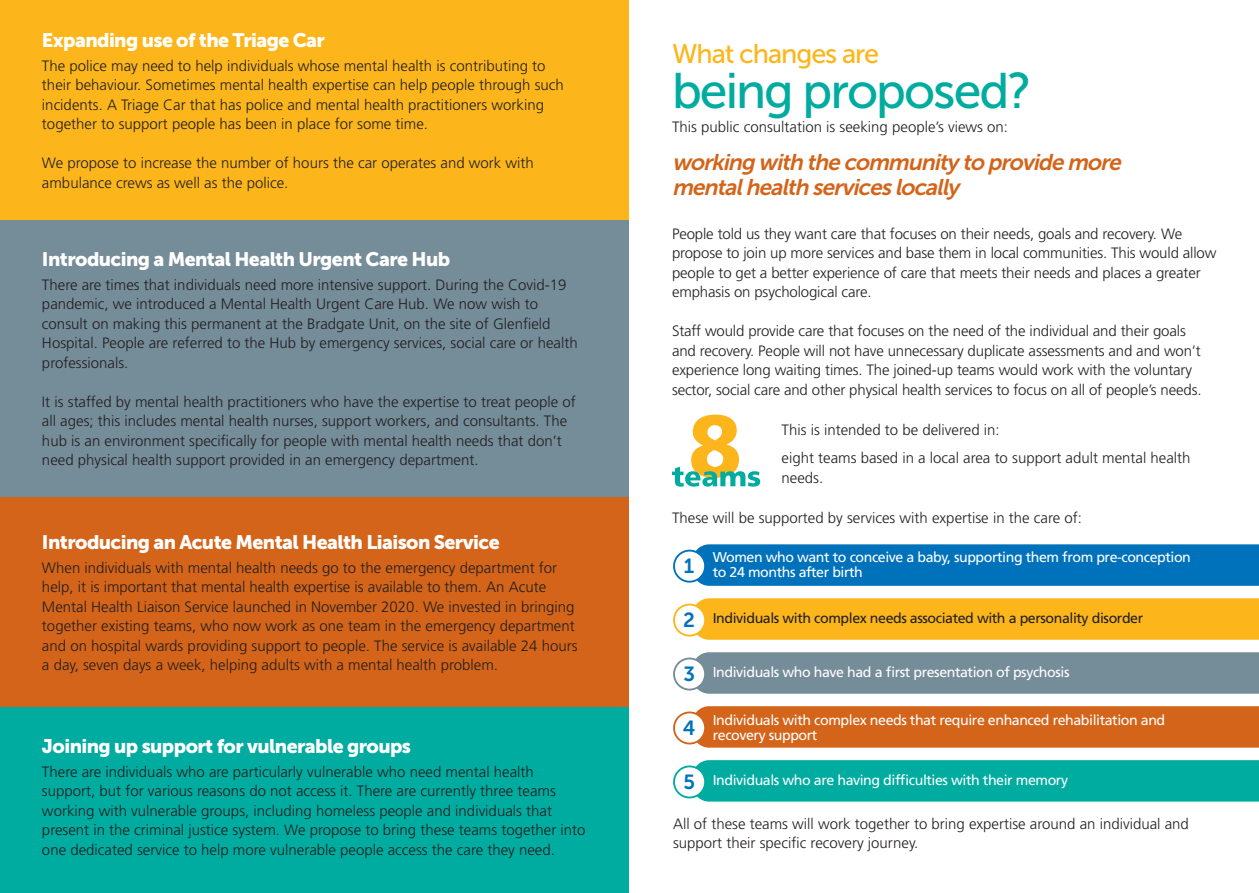
<style>
.page{position:relative;width:1259px;height:893px;background:#fff}
.page>*{position:absolute;margin:0;border:0;box-sizing:border-box;transform-origin:0 0}
.t1{font:49.95px "Museo Sans 500";letter-spacing:-.04em;color:#00aca0}
.t2{font:27px "Museo Sans 500";letter-spacing:-.04em;color:#fcb61c}
.t3{font:italic 22.65px/24.8px "Museo Sans 700";color:#d3641a}
.t4{font:20.4px "Museo Sans 700";color:#0072bc}
.t5{font:19.5px "Museo Sans 900";letter-spacing:-.03em;color:#fff}
.t6{font:300 15px/19.5px "Frutiger LT Std";color:#231f20}
.t7{font:14.1px/15px "Frutiger LT Std";letter-spacing:-.03em;color:#fff}
.t8{font:14.1px "Frutiger LT Std";letter-spacing:-.03em;color:#231f20}
.s1{font-family:"Museo Sans 700";font-size:20.4px;color:#0072bc}
</style>
<div class="page">
<div style="left:0;top:0;width:629px;height:220px;background:#fcb61c"></div>
<div style="left:0;top:707px;width:629px;height:186px;background:#00aca0"></div>
<div style="left:0;top:220px;width:629px;height:278px;background:#758c99"></div>
<div style="left:0;top:498px;width:629px;height:209px;background:#d3641a"></div>
<svg style="left:672px;top:415px;width:88px;height:72px"></svg>
<div style="left:694px;top:544px;width:565px;height:42px;background:#0072bc"></div>
<div style="left:674px;top:551px;width:31px;height:31px;background:#fff;border-radius:50%"></div>
<div style="left:673px;top:550px;width:33px;height:33px;border:2px solid #0072bc;border-radius:50%"></div>
<div style="left:692px;top:598px;width:567px;height:42px;background:#fcb61c"></div>
<div style="left:674px;top:604px;width:31px;height:32px;background:#fff;border-radius:50%"></div>
<div style="left:673px;top:604px;width:33px;height:33px;border:2px solid #fcb61c;border-radius:50%"></div>
<div style="left:692px;top:652px;width:567px;height:42px;background:#758c99"></div>
<div style="left:674px;top:658px;width:31px;height:32px;background:#fff;border-radius:50%"></div>
<div style="left:673px;top:658px;width:33px;height:32px;border:2px solid #758c99;border-radius:50%"></div>
<div style="left:692px;top:706px;width:567px;height:42px;background:#d3641a"></div>
<div style="left:674px;top:712px;width:31px;height:31px;background:#fff;border-radius:50%"></div>
<div style="left:673px;top:711px;width:33px;height:33px;border:2px solid #d3641a;border-radius:50%"></div>
<div style="left:692px;top:760px;width:567px;height:42px;background:#00aca0"></div>
<div style="left:674px;top:766px;width:31px;height:31px;background:#fff;border-radius:50%"></div>
<div style="left:673px;top:765px;width:33px;height:33px;border:2px solid #00aca0;border-radius:50%"></div>
<h3 class="t5" style="left:42px;top:29px;width:284px">Expanding use of the Triage Car</h3>
<p class="t6" style="left:42px;top:56px;width:523px">The police may need to help individuals whose mental health is contributing to their behaviour. Sometimes mental health expertise can help people through such incidents. A Triage Car that has police and mental health practitioners working together to support people has been in place for some time.</p>
<p class="t6" style="left:42px;top:154px;width:493px">We propose to increase the number of hours the car operates and work with ambulance crews as well as the police.</p>
<h3 class="t5" style="left:42px;top:248px;width:410px">Introducing a Mental Health Urgent Care Hub</h3>
<p class="t6" style="left:42px;top:275px;width:537px">There are times that individuals need more intensive support. During the Covid-19 pandemic, we introduced a Mental Health Urgent Care Hub. We now wish to consult on making this permanent at the Bradgate Unit, on the site of Glenfield Hospital. People are referred to the Hub by emergency services, social care or health professionals.</p>
<p class="t6" style="left:42px;top:392px;width:535px">It is staffed by mental health practitioners who have the expertise to treat people of all ages; this includes mental health nurses, support workers, and consultants. The hub is an environment specifically for people with mental health needs that don’t need physical health support provided in an emergency department.</p>
<h3 class="t5" style="left:42px;top:531px;width:459px">Introducing an Acute Mental Health Liaison Service</h3>
<p class="t6" style="left:42px;top:558px;width:537px">When individuals with mental health needs go to the emergency department for help, it is important that mental health expertise is available to them. An Acute Mental Health Liaison Service launched in November 2020. We invested in bringing together existing teams, who now work as one team in the emergency department and on hospital wards providing support to people. The service is available 24 hours a day, seven days a week, helping adults with a mental health problem.</p>
<h3 class="t5" style="left:42px;top:735px;width:371px">Joining up support for vulnerable groups</h3>
<p class="t6" style="left:42px;top:762px;width:545px">There are individuals who are particularly vulnerable who need mental health support, but for various reasons do not access it. There are currently three teams working with vulnerable groups, including homeless people and individuals that present in the criminal justice system. We propose to bring these teams together into one dedicated service to help more vulnerable people access the care they need.</p>
<h2 class="t2" style="left:672px;top:39px;width:209px">What changes are</h2>
<h1 class="t1" style="left:672px;top:63px;width:361px">being proposed?</h1>
<p class="t6" style="left:672px;top:118px;width:337px">This public consultation is seeking people’s views on:</p>
<h3 class="t3" style="left:672px;top:150px;width:456px">working with the community to provide more mentalhealth serviceslocally</h3>
<p class="t6" style="left:672px;top:224px;width:546px">People told us they want care that focuses on their needs, goals and recovery. We propose to join up more services and base them in local communities. This would allow people to get a better experience of care that meets their needs and places a greater emphasis on psychological care.</p>
<p class="t6" style="left:672px;top:321px;width:531px">Staff would provide care that focuses on the need of the individual and their goals and recovery. People will not have unnecessary duplicate assessments and and won’t experience long waiting times. The joined-up teams would work with the voluntary sector, social care and other physical health services to focus on all of people’s needs.</p>
<p class="t6" style="left:781px;top:416px;width:410px;line-height:28px">This is intended to be delivered in:<br>eight teams based in a local area to support adult mental health</p>
<p class="t6" style="left:781px;top:468px;width:43px">needs.</p>
<p class="t6" style="left:672px;top:509px;width:411px">These will be supported by services with expertise in the care of:</p>
<h3 class="t4" style="left:684px;top:555px;width:12px">1</h3>
<p class="t7" style="left:713px;top:549px;width:479px">Women who want to conceive a baby, supporting them from pre-conception to 24 months after birth</p>
<p class="t8" style="left:683px;top:610px;width:461px"><span class="s1">2</span> Individuals with complex needs associated with a personality disorder</p>
<p class="t7" style="left:683px;top:665px;width:388px"><span class="s1">3</span> Individuals who have had a first presentation of psychosis</p>
<h3 class="t4" style="left:683px;top:716px;width:14px">4</h3>
<p class="t7" style="left:713px;top:712px;width:454px">Individuals with complex needs that require enhanced rehabilitation and recovery support</p>
<p class="t7" style="left:683px;top:773px;width:386px"><span class="s1">5</span> Individuals who are having difficulties with their memory</p>
<p class="t6" style="left:673px;top:814px;width:517px">All of these teams will work together to bring expertise around an individual and support their specific recovery journey.</p>
</div>
